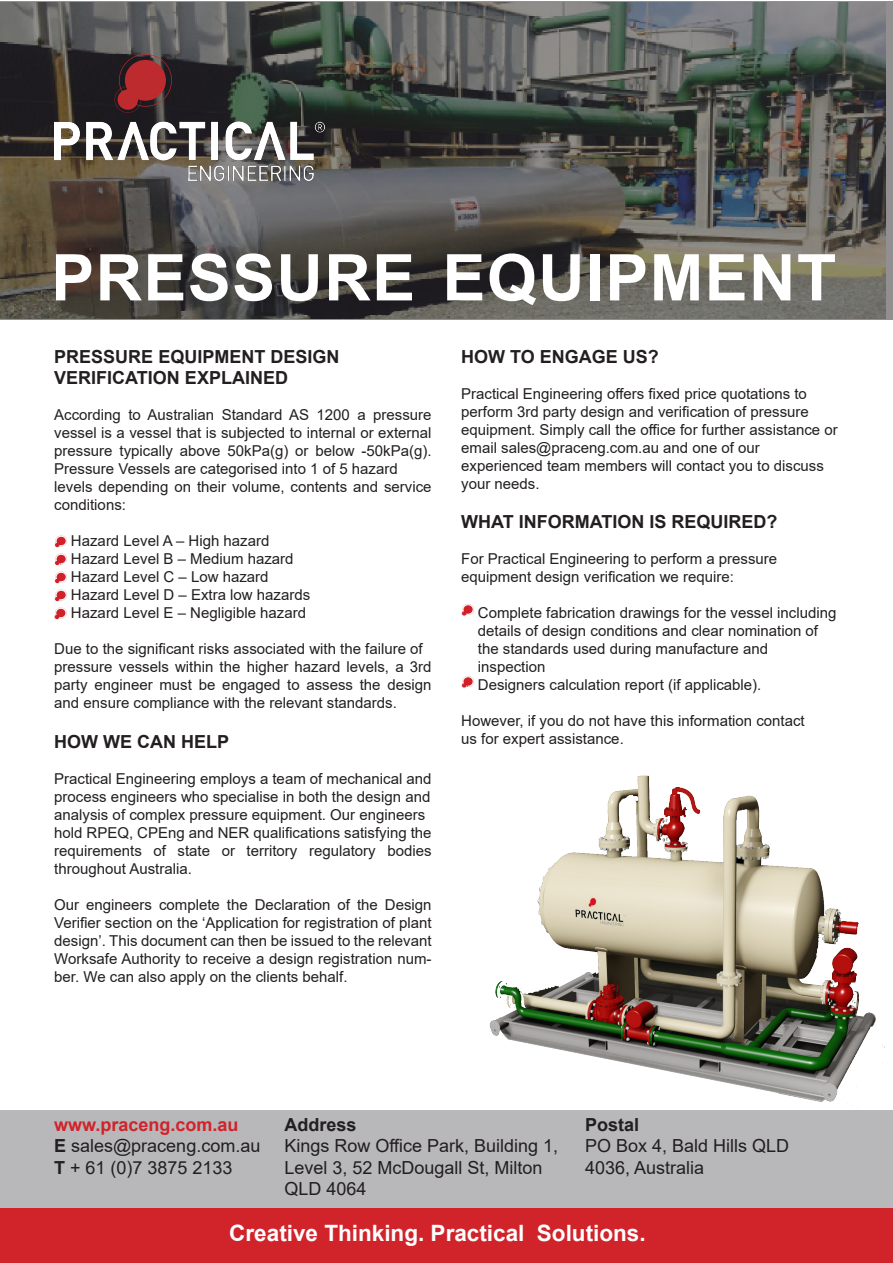
<style>
.page{position:relative;width:893px;height:1263px;background:#fff}
.page>*{position:absolute;margin:0;border:0;box-sizing:border-box;transform-origin:0 0}
.t1{font:700 64.5px "Arial";letter-spacing:.02em;color:#fff}
.t2{font:700 22.5px "Arial";color:#fff}
.t3{font:18px/21.6px "Arial";color:#231f20}
.t4{font:700 18px "Arial";color:#231f20}
.t5{font:700 18px "Arial";color:#d1232a}
.t6{font:15px/18px "Arial";color:#231f20}
.s1{font-weight:700}
</style>
<div class="page">
<svg style="left:0;top:1px;width:893px;height:319px"></svg>
<div style="left:0;top:1110px;width:893px;height:99px;background:#b8b7b9"></div>
<div style="left:0;top:1209px;width:893px;height:54px;background:#d1232a"></div>
<svg style="left:54px;top:536px;width:13px;height:12px"></svg>
<svg style="left:54px;top:554px;width:13px;height:12px"></svg>
<svg style="left:54px;top:572px;width:13px;height:12px"></svg>
<svg style="left:54px;top:608px;width:13px;height:12px"></svg>
<svg style="left:54px;top:590px;width:13px;height:12px"></svg>
<img style="left:54px;top:109px;width:270px;height:72px">
<svg style="left:115px;top:54px;width:57px;height:59px"></svg>
<svg style="left:461px;top:604px;width:13px;height:12px"></svg>
<svg style="left:461px;top:676px;width:13px;height:12px"></svg>
<img style="left:489px;top:775px;width:396px;height:331px">
<p class="t1" style="left:51px;top:232px;width:786px">PRESSURE EQUIPMENT</p>
<p class="t4" style="left:54px;top:344px;width:287px">PRESSURE EQUIPMENT DESIGN</p>
<p class="t4" style="left:54px;top:365px;width:235px">VERIFICATION EXPLAINED</p>
<p class="t6" style="left:54px;top:406px;width:379px;text-align:justify">According to Australian Standard AS 1200 a pressure vessel is a vessel that is subjected to internal or external pressure typically above 50kPa(g) or below -50kPa(g).<br>Pressure Vessels are categorised into 1 of 5 hazard</p>
<p class="t6" style="left:54px;top:478px;width:379px">levels depending on their volume, contents and service conditions:</p>
<p class="t6" style="left:71px;top:532px;width:200px">Hazard Level A – High hazard</p>
<p class="t6" style="left:71px;top:550px;width:224px">Hazard Level B – Medium hazard</p>
<p class="t6" style="left:71px;top:568px;width:199px">Hazard Level C – Low hazard</p>
<p class="t6" style="left:71px;top:586px;width:241px">Hazard Level D – Extra low hazards</p>
<p class="t6" style="left:71px;top:604px;width:237px">Hazard Level E – Negligible hazard</p>
<p class="t6" style="left:54px;top:640px;width:370px">Due to the significant risks associated with the failure of</p>
<p class="t6" style="left:54px;top:658px;width:379px;text-align:justify">pressure vessels within the higher hazard levels, a 3rd party engineer must be engaged to assess the design and ensure compliance with the relevant standards.</p>
<p class="t4" style="left:54px;top:729px;width:176px">HOW WE CAN HELP</p>
<p class="t6" style="left:54px;top:769px;width:379px">Practical Engineering employs a team of mechanical and</p>
<p class="t6" style="left:54px;top:787px;width:378px">process engineers who specialise in both the design and</p>
<p class="t6" style="left:54px;top:805px;width:372px">analysis of complex pressure equipment. Our engineers</p>
<p class="t6" style="left:54px;top:823px;width:379px">hold RPEQ, CPEng and NER qualifications satisfying the</p>
<p class="t6" style="left:54px;top:841px;width:379px">requirements of state or territory regulatory bodies throughout Australia.</p>
<p class="t6" style="left:54px;top:895px;width:379px;text-align:justify">Our engineers complete the Declaration of the Design Verifier section on the ‘Application for registration of plant design’. This document can then be issued to the relevant Worksafe Authority to receive a design registration num&shy;ber. We can also apply on the clients behalf.</p>
<p class="t4" style="left:461px;top:344px;width:199px">HOW TO ENGAGE US?</p>
<p class="t6" style="left:461px;top:384px;width:378px">Practical Engineering offers fixed price quotations to perform 3rd party design and verification of pressure equipment. Simply call the office for further assistance or email sales@praceng.com.au and one of our</p>
<p class="t6" style="left:461px;top:456px;width:364px">experienced team members will contact you to discuss your needs.</p>
<p class="t4" style="left:461px;top:509px;width:318px">WHAT INFORMATION IS REQUIRED?</p>
<p class="t6" style="left:461px;top:550px;width:317px">For Practical Engineering to perform a pressure</p>
<p class="t6" style="left:461px;top:568px;width:274px">equipment design verification we require:</p>
<p class="t6" style="left:478px;top:604px;width:360px">Complete fabrication drawings for the vessel including</p>
<p class="t6" style="left:478px;top:622px;width:342px">details of design conditions and clear nomination of</p>
<p class="t6" style="left:478px;top:640px;width:292px">the standards used during manufacture and</p>
<p class="t6" style="left:478px;top:658px;width:69px">inspection</p>
<p class="t6" style="left:478px;top:676px;width:285px">Designers calculation report (if applicable).</p>
<p class="t6" style="left:461px;top:712px;width:345px">However, if you do not have this information contact</p>
<p class="t6" style="left:461px;top:730px;width:164px">us for expert assistance.</p>
<p class="t5" style="left:54px;top:1112px;width:186px">www.praceng.com.au</p>
<p class="t3" style="left:54px;top:1135px;width:208px"><span class="s1">E</span> sales@praceng.com.au</p>
<p class="t3" style="left:54px;top:1156px;width:180px"><span class="s1">T</span> + 61 (0)7 3875 2133</p>
<p class="t4" style="left:284px;top:1112px;width:74px">Address</p>
<p class="t3" style="left:284px;top:1135px;width:275px">Kings Row Office Park, Building 1,<br>Level 3, 52 McDougall St, Milton<br>QLD 4064</p>
<p class="t4" style="left:585px;top:1112px;width:56px">Postal</p>
<p class="t3" style="left:585px;top:1135px;width:206px">PO Box 4, Bald Hills QLD<br>4036, Australia</p>
<p class="t2" style="left:229px;top:1217px;width:418px">Creative Thinking. Practical Solutions.</p>
</div>
